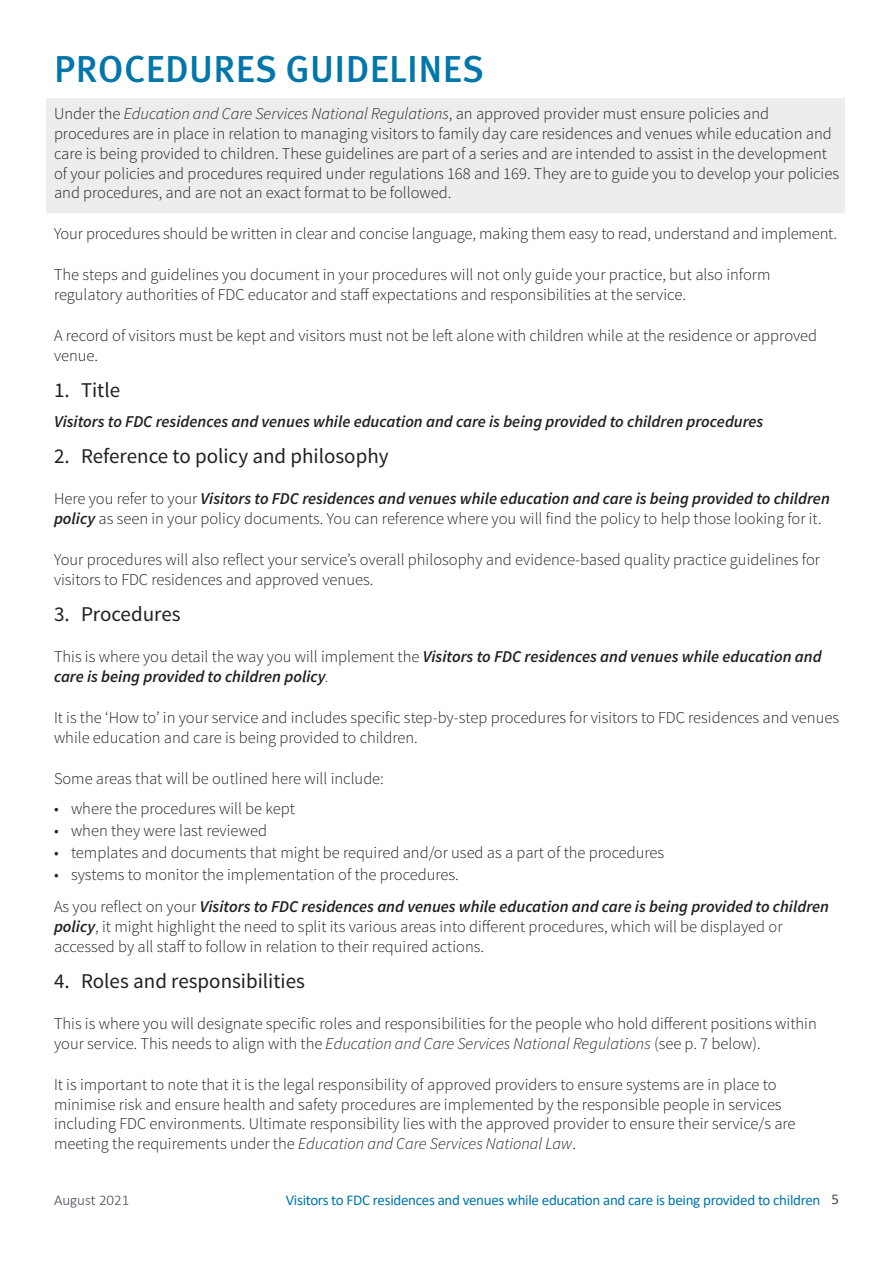
<style>
.page{position:relative;width:893px;height:1263px;background:#fff}
.page>*{position:absolute;margin:0;border:0;box-sizing:border-box;transform-origin:0 0}
._02_Blue-header{font:500 37.5px "Meta Pro";letter-spacing:.01em;color:#0076ab}
.t1{font:21px "Source Sans Pro";color:#231f20}
._04_Body{font:300 16.5px/19.8px "Source Sans Pro";color:#231f20}
._03_Body-shaded{font:300 16.5px/19.8px "Source Sans Pro";color:#231f20}
._04_Body-2{font:italic 600 16.5px/19.8px "Source Sans Pro";color:#231f20}
._07_Title-bold-itali{font:italic 600 16.5px "Source Sans Pro";color:#231f20}
.t2{font:15px "Calibri";letter-spacing:-.02em;color:#0076aa}
.t3{font:300 15px "Calibri";color:#494a56}
.s1{font-style:italic}
.s2{font-weight:600;font-style:italic}
.s3{font-weight:300;font-style:normal}
.s4{font-weight:300}
.s5{color:#494a56}
</style>
<div class="page">
<div style="left:47px;top:98px;width:798px;height:115px;background:#ededee"></div>
<p class="_02_Blue-header" style="left:54px;top:46px;width:432px">PROCEDURES GUIDELINES</p>
<p class="_03_Body-shaded" style="left:54px;top:104px;width:786px">Under the <span class="s1">Education and Care Services National Regulations</span>, an approved provider must ensure policies and procedures are in place in relation to managing visitors to family day care residences and venues while education and care is being provided to children. These guidelines are part of a series and are intended to assist in the development of your policies and procedures required under regulations 168 and 169. They are to guide you to develop your policies and procedures, and are not an exact format to be followed.</p>
<p class="_04_Body" style="left:54px;top:224px;width:785px">Your procedures should be written in clear and concise language, making them easy to read, understand and implement.</p>
<p class="_04_Body" style="left:54px;top:265px;width:718px">The steps and guidelines you document in your procedures will not only guide your practice, but also inform regulatory authorities of FDC educator and staff expectations and responsibilities at the service.</p>
<p class="_04_Body" style="left:54px;top:326px;width:765px">A record of visitors must be kept and visitors must not be left alone with children while at the residence or approved venue.</p>
<p class="t1" style="left:54px;top:377px;width:68px">1. Title</p>
<p class="_07_Title-bold-itali" style="left:54px;top:412px;width:711px">Visitors to FDC residences and venues while education and care is being provided to children procedures</p>
<p class="t1" style="left:54px;top:443px;width:336px">2. Reference to policy and philosophy</p>
<p class="_04_Body" style="left:54px;top:489px;width:777px">Here you refer to your <span class="s2">Visitors to FDC residences and venues while education and care is being provided to children policy</span> as seen in your policy documents. You can reference where you will find the policy to help those looking for it.</p>
<p class="_04_Body" style="left:54px;top:550px;width:767px">Your procedures will also reflect your service’s overall philosophy and evidence-based quality practice guidelines for visitors to FDC residences and approved venues.</p>
<p class="t1" style="left:54px;top:601px;width:128px">3. Procedures</p>
<p class="_04_Body-2" style="left:54px;top:646px;width:769px"><span class="s3">This is where you detail the way you will implement the</span> Visitors to FDC residences and venues while education and care is being provided to children policy<span class="s4">.</span></p>
<p class="_04_Body" style="left:54px;top:707px;width:786px">It is the ‘How to’ in your service and includes specific step-by-step procedures for visitors to FDC residences and venues while education and care is being provided to children.</p>
<p class="_04_Body" style="left:54px;top:768px;width:331px">Some areas that will be outlined here will include:</p>
<p class="_03_Body-shaded" style="left:54px;top:799px;width:243px">• where the procedures will be kept</p>
<p class="_03_Body-shaded" style="left:54px;top:821px;width:214px">• when they were last reviewed</p>
<p class="_03_Body-shaded" style="left:54px;top:842px;width:612px">• templates and documents that might be required and/or used as a part of the procedures</p>
<p class="_03_Body-shaded" style="left:54px;top:864px;width:406px">• systems to monitor the implementation of the procedures.</p>
<p class="_04_Body" style="left:54px;top:897px;width:777px">As you reflect on your <span class="s2">Visitors to FDC residences and venues while education and care is being provided to children policy</span>, it might highlight the need to split its various areas into different procedures, which will be displayed or accessed by all staff to follow in relation to their required actions.</p>
<p class="t1" style="left:54px;top:968px;width:253px">4. Roles and responsibilities</p>
<p class="_04_Body" style="left:54px;top:1013px;width:764px">This is where you will designate specific roles and responsibilities for the people who hold different positions within your service. This needs to align with the <span class="s1">Education and Care Services National Regulations</span> (see p. 7 below).</p>
<p class="_04_Body" style="left:54px;top:1074px;width:743px">It is important to note that it is the legal responsibility of approved providers to ensure systems are in place to minimise risk and ensure health and safety procedures are implemented by the responsible people in services including FDC environments. Ultimate responsibility lies with the approved provider to ensure their service/s are meeting the requirements under the <span class="s1">Education and Care Services National Law</span>.</p>
<p class="t3" style="left:54px;top:1190px;width:77px">August 2021</p>
<p class="t2" style="left:286px;top:1190px;width:555px">Visitors to FDC residences and venues while education and care is being provided to children <span class="s5">5</span></p>
</div>
